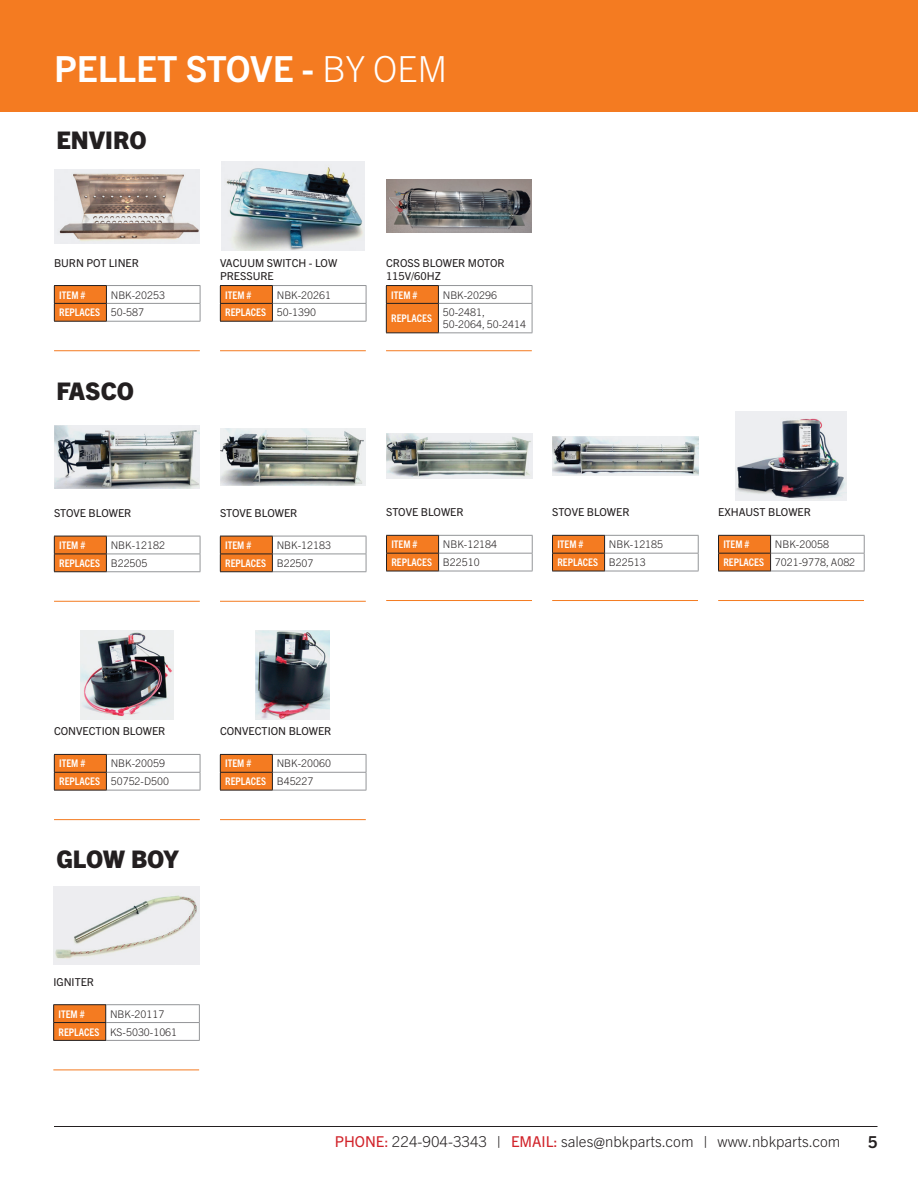
<style>
.page{position:relative;width:918px;height:1188px;background:#fff}
.page>*{position:absolute;margin:0;border:0;box-sizing:border-box;transform-origin:0 0}
.t1{font:700 36px "Trade Gothic Next LT Pro";color:#fff}
.t2{font:800 24.3px "Trade Gothic Next LT Pro";color:#231f20}
.t3{font:700 16.5px "Trade Gothic Next LT Pro";color:#231f20}
.t4{font:300 15px "Trade Gothic Next LT Pro";color:#231f20}
.t5{font:10.95px/13px "Trade Gothic Next LT Pro";color:#231f20}
.t6{font:300 10.5px/17.9px "Trade Gothic Next LT Pro";color:#231f20}
.t7{font:700 condensed 10.5px "Trade Gothic Next LT Pro";color:#fff}
.s1{font-weight:300}
.s2{font-weight:700;font-stretch:condensed;color:#fff}
.s3{font-weight:400;color:#d1232a}
</style>
<div class="page">
<hr style="left:54px;top:1126px;width:824px;height:1px;background:#231f20">
<div style="left:0;top:0;width:918px;height:111px;background:#f47b21"></div>
<hr style="left:107px;top:303px;width:93px;height:1px;background:#939598">
<hr style="left:107px;top:285px;width:93px;height:1px;background:#939598">
<svg style="left:200px;top:286px;width:1px;height:35px"></svg>
<hr style="left:107px;top:321px;width:93px;height:1px;background:#939598">
<hr style="left:54px;top:285px;width:53px;height:1px;background:#231f20">
<svg style="left:54px;top:286px;width:53px;height:35px;background:#e47421"></svg>
<hr style="left:54px;top:321px;width:53px;height:1px;background:#231f20">
<img style="left:54px;top:169px;width:146px;height:74px">
<hr style="left:54px;top:350px;width:146px;height:1px;background:#f47b21">
<hr style="left:273px;top:303px;width:93px;height:1px;background:#939598">
<hr style="left:273px;top:285px;width:93px;height:1px;background:#939598">
<svg style="left:366px;top:286px;width:1px;height:35px"></svg>
<hr style="left:273px;top:321px;width:93px;height:1px;background:#939598">
<hr style="left:220px;top:285px;width:53px;height:1px;background:#231f20">
<svg style="left:220px;top:286px;width:53px;height:35px;background:#e57421"></svg>
<hr style="left:220px;top:321px;width:53px;height:1px;background:#231f20">
<img style="left:221px;top:162px;width:144px;height:89px">
<hr style="left:220px;top:350px;width:146px;height:1px;background:#f47b21">
<hr style="left:439px;top:303px;width:93px;height:1px;background:#939598">
<hr style="left:439px;top:285px;width:93px;height:1px;background:#939598">
<svg style="left:532px;top:286px;width:1px;height:47px"></svg>
<hr style="left:439px;top:333px;width:93px;height:1px;background:#939598">
<hr style="left:386px;top:285px;width:53px;height:1px;background:#231f20">
<svg style="left:386px;top:286px;width:53px;height:47px;background:#e57421"></svg>
<hr style="left:386px;top:333px;width:53px;height:1px;background:#231f20">
<img style="left:386px;top:180px;width:146px;height:53px">
<hr style="left:386px;top:350px;width:146px;height:1px;background:#f47b21">
<hr style="left:107px;top:554px;width:93px;height:1px;background:#939598">
<hr style="left:107px;top:536px;width:93px;height:1px;background:#939598">
<svg style="left:200px;top:536px;width:1px;height:35px"></svg>
<hr style="left:107px;top:571px;width:93px;height:1px;background:#939598">
<svg style="left:54px;top:536px;width:53px;height:35px;background:#e37421"></svg>
<hr style="left:54px;top:571px;width:53px;height:1px;background:#231f20">
<img style="left:54px;top:425px;width:146px;height:63px">
<hr style="left:54px;top:601px;width:146px;height:1px;background:#f47b21">
<hr style="left:273px;top:554px;width:93px;height:1px;background:#939598">
<hr style="left:273px;top:536px;width:93px;height:1px;background:#939598">
<svg style="left:366px;top:536px;width:1px;height:35px"></svg>
<hr style="left:273px;top:571px;width:93px;height:1px;background:#939598">
<svg style="left:220px;top:536px;width:53px;height:35px;background:#e37421"></svg>
<hr style="left:220px;top:571px;width:53px;height:1px;background:#231f20">
<img style="left:220px;top:428px;width:146px;height:57px">
<hr style="left:220px;top:601px;width:146px;height:1px;background:#f47b21">
<hr style="left:439px;top:553px;width:94px;height:1px;background:#939598">
<hr style="left:439px;top:535px;width:94px;height:1px;background:#939598">
<svg style="left:532px;top:536px;width:1px;height:35px"></svg>
<hr style="left:439px;top:571px;width:94px;height:1px;background:#939598">
<svg style="left:386px;top:535px;width:53px;height:36px;background:#df7221"></svg>
<hr style="left:386px;top:571px;width:53px;height:1px;background:#231f20">
<img style="left:386px;top:433px;width:146px;height:46px">
<hr style="left:386px;top:600px;width:146px;height:1px;background:#f47b21">
<hr style="left:605px;top:553px;width:94px;height:1px;background:#939598">
<hr style="left:605px;top:535px;width:94px;height:1px;background:#939598">
<svg style="left:698px;top:536px;width:1px;height:35px"></svg>
<hr style="left:605px;top:571px;width:94px;height:1px;background:#939598">
<svg style="left:552px;top:535px;width:53px;height:36px;background:#df7221"></svg>
<hr style="left:552px;top:571px;width:53px;height:1px;background:#231f20">
<img style="left:552px;top:437px;width:146px;height:38px">
<hr style="left:552px;top:600px;width:146px;height:1px;background:#f47b21">
<hr style="left:771px;top:553px;width:94px;height:1px;background:#939598">
<hr style="left:771px;top:535px;width:94px;height:1px;background:#939598">
<svg style="left:864px;top:536px;width:1px;height:35px"></svg>
<hr style="left:771px;top:571px;width:94px;height:1px;background:#939598">
<svg style="left:718px;top:535px;width:53px;height:36px;background:#df7221"></svg>
<hr style="left:718px;top:571px;width:53px;height:1px;background:#231f20">
<img style="left:735px;top:411px;width:112px;height:90px">
<hr style="left:718px;top:600px;width:146px;height:1px;background:#f47b21">
<hr style="left:107px;top:772px;width:93px;height:1px;background:#939598">
<hr style="left:107px;top:754px;width:93px;height:1px;background:#939598">
<svg style="left:200px;top:755px;width:1px;height:35px"></svg>
<hr style="left:107px;top:790px;width:93px;height:1px;background:#939598">
<svg style="left:54px;top:754px;width:53px;height:36px;background:#df7221"></svg>
<hr style="left:54px;top:790px;width:53px;height:1px;background:#231f20">
<img style="left:80px;top:630px;width:94px;height:90px">
<hr style="left:54px;top:819px;width:146px;height:1px;background:#f47b21">
<hr style="left:273px;top:772px;width:93px;height:1px;background:#939598">
<hr style="left:273px;top:754px;width:93px;height:1px;background:#939598">
<svg style="left:366px;top:755px;width:1px;height:35px"></svg>
<hr style="left:273px;top:790px;width:93px;height:1px;background:#939598">
<svg style="left:220px;top:754px;width:53px;height:36px;background:#df7221"></svg>
<hr style="left:220px;top:790px;width:53px;height:1px;background:#231f20">
<img style="left:256px;top:630px;width:74px;height:90px">
<hr style="left:220px;top:819px;width:146px;height:1px;background:#f47b21">
<hr style="left:106px;top:1022px;width:94px;height:1px;background:#939598">
<hr style="left:106px;top:1004px;width:94px;height:1px;background:#939598">
<svg style="left:199px;top:1005px;width:1px;height:35px"></svg>
<hr style="left:106px;top:1040px;width:94px;height:1px;background:#939598">
<hr style="left:53px;top:1004px;width:53px;height:1px;background:#231f20">
<svg style="left:53px;top:1005px;width:53px;height:35px;background:#e57421"></svg>
<hr style="left:53px;top:1040px;width:53px;height:1px;background:#231f20">
<img style="left:53px;top:886px;width:146px;height:78px">
<hr style="left:53px;top:1070px;width:146px;height:1px;background:#f47b21">
<h1 class="t1" style="left:54px;top:44px;width:395px">PELLET STOVE - <span class="s1">BY OEM</span></h1>
<h2 class="t2" style="left:56px;top:123px;width:92px">ENVIRO</h2>
<p class="t5" style="left:54px;top:255px;width:86px">BURN POT LINER</p>
<p class="t7" style="left:59px;top:288px;width:28px">ITEM #</p>
<p class="t6" style="left:59px;top:285px;width:107px;text-indent:52px">NBK-20253<br><span class="s2">REPLACES</span> 50-587</p>
<h2 class="t2" style="left:56px;top:374px;width:79px">FASCO</h2>
<p class="t5" style="left:54px;top:506px;width:79px">STOVE BLOWER</p>
<p class="t7" style="left:59px;top:538px;width:28px">ITEM #</p>
<p class="t6" style="left:59px;top:536px;width:107px;text-indent:52px">NBK-12182<br><span class="s2">REPLACES</span> B22505</p>
<p class="t5" style="left:220px;top:255px;width:119px">VACUUM SWITCH - LOW<br>PRESSURE</p>
<p class="t7" style="left:225px;top:288px;width:28px">ITEM #</p>
<p class="t6" style="left:225px;top:285px;width:107px;text-indent:52px">NBK-20261<br><span class="s2">REPLACES</span> 50-1390</p>
<p class="t5" style="left:386px;top:255px;width:120px">CROSS BLOWER MOTOR<br>115V/60HZ</p>
<p class="t7" style="left:391px;top:288px;width:28px">ITEM #</p>
<p class="t6" style="left:443px;top:285px;width:56px">NBK-20296</p>
<p class="t7" style="left:391px;top:311px;width:42px">REPLACES</p>
<p class="t6" style="left:443px;top:305px;width:85px;line-height:12.6px">50-2481,<br>50-2064, 50-2414</p>
<p class="t5" style="left:220px;top:506px;width:79px">STOVE BLOWER</p>
<p class="t7" style="left:225px;top:538px;width:28px">ITEM #</p>
<p class="t6" style="left:225px;top:536px;width:107px;text-indent:52px">NBK-12183<br><span class="s2">REPLACES</span> B22507</p>
<p class="t5" style="left:386px;top:505px;width:79px">STOVE BLOWER</p>
<p class="t7" style="left:391px;top:537px;width:28px">ITEM #</p>
<p class="t6" style="left:391px;top:535px;width:107px;text-indent:52px">NBK-12184<br><span class="s2">REPLACES</span> B22510</p>
<p class="t5" style="left:552px;top:505px;width:79px">STOVE BLOWER</p>
<p class="t7" style="left:557px;top:537px;width:28px">ITEM #</p>
<p class="t6" style="left:557px;top:535px;width:107px;text-indent:52px">NBK-12185<br><span class="s2">REPLACES</span> B22513</p>
<p class="t5" style="left:718px;top:505px;width:94px">EXHAUST BLOWER</p>
<p class="t7" style="left:723px;top:537px;width:28px">ITEM #</p>
<p class="t6" style="left:723px;top:535px;width:133px;text-indent:52px">NBK-20058<br><span class="s2">REPLACES</span> 7021-9778, A082</p>
<p class="t5" style="left:54px;top:724px;width:113px">CONVECTION BLOWER</p>
<p class="t7" style="left:59px;top:756px;width:28px">ITEM #</p>
<p class="t6" style="left:59px;top:754px;width:111px;text-indent:52px">NBK-20059<br><span class="s2">REPLACES</span> 50752-D500</p>
<h2 class="t2" style="left:56px;top:843px;width:124px">GLOW BOY</h2>
<p class="t5" style="left:220px;top:724px;width:113px">CONVECTION BLOWER</p>
<p class="t7" style="left:225px;top:756px;width:28px">ITEM #</p>
<p class="t6" style="left:225px;top:754px;width:107px;text-indent:52px">NBK-20060<br><span class="s2">REPLACES</span> B45227</p>
<p class="t5" style="left:53px;top:975px;width:42px">IGNITER</p>
<p class="t7" style="left:59px;top:1007px;width:28px">ITEM #</p>
<p class="t6" style="left:59px;top:1004px;width:120px;text-indent:52px">NBK-20117<br><span class="s2">REPLACES</span> KS-5030-1061</p>
<h3 class="t4" style="left:335px;top:1131px;width:507px"><span class="s3">PHONE:</span> 224-904-3343 | <span class="s3">EMAIL:</span> sales@nbkparts.com | www.nbkparts.com</h3>
<h3 class="t3" style="left:868px;top:1131px;width:11px">5</h3>
</div>
